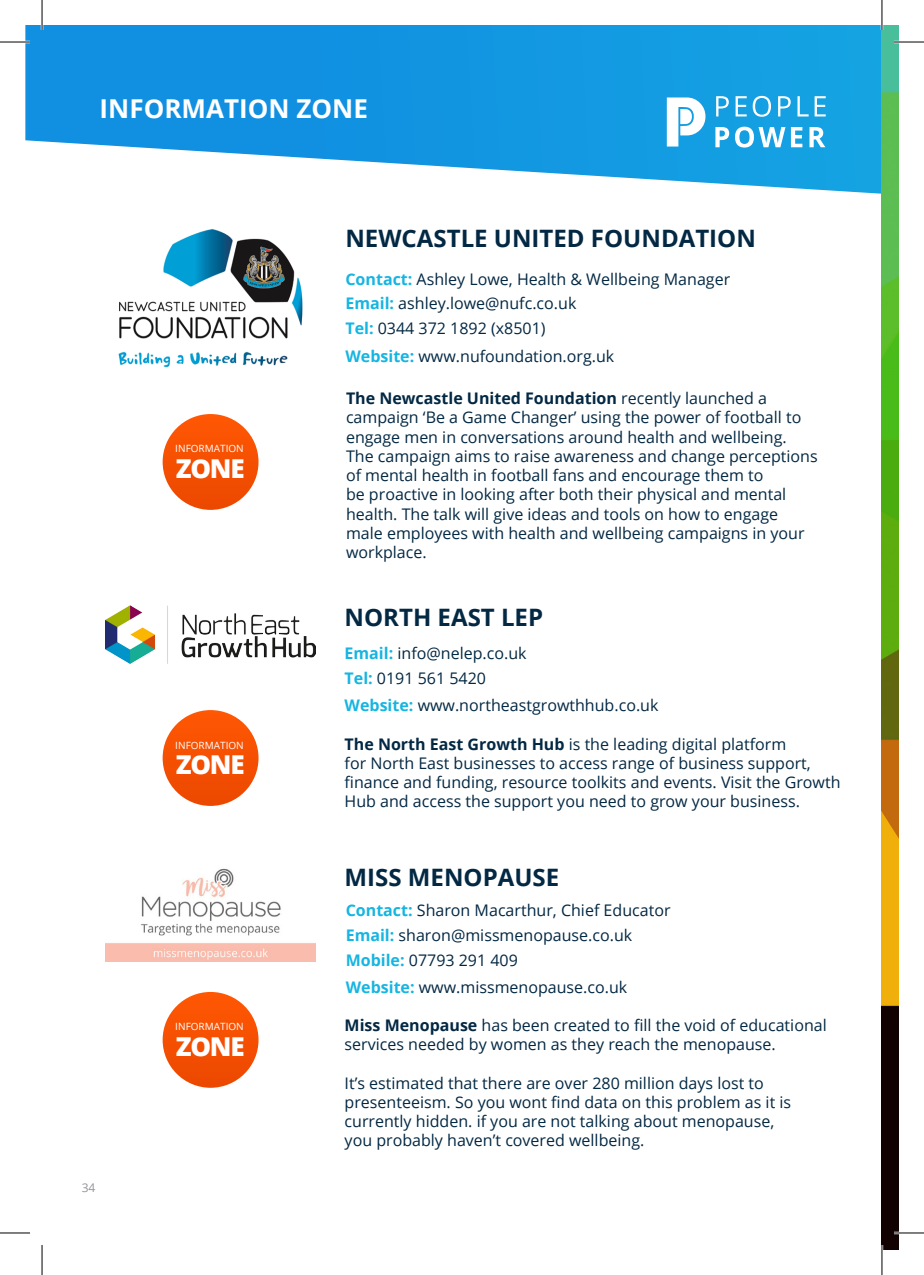
<style>
.page{position:relative;width:924px;height:1275px;background:#fff}
.page>*{position:absolute;margin:0;border:0;box-sizing:border-box;transform-origin:0 0}
.t1{font:700 26px "Open Sans";color:#fff}
.t2{font:800 26px "Open Sans";letter-spacing:-.05em;color:#fff}
.t3{font:700 24px "Open Sans";color:#032843}
.t4{font:16px/19.2px "Open Sans";color:#032843}
.t5{font:12px "Open Sans";color:#939598}
.t6{font:10px "Open Sans";color:#fff}
.s1{font-weight:700;color:#16b5e2}
.s2{font-weight:700}
</style>
<div class="page">
<svg style="left:25px;top:25px;width:873px;height:169px"></svg>
<svg style="left:666px;top:97px;width:39px;height:49px"></svg>
<svg style="left:715px;top:127px;width:13px;height:20px"></svg>
<svg style="left:734px;top:127px;width:68px;height:21px"></svg>
<svg style="left:809px;top:127px;width:16px;height:20px"></svg>
<svg style="left:715px;top:96px;width:13px;height:20px"></svg>
<svg style="left:735px;top:96px;width:11px;height:20px"></svg>
<svg style="left:752px;top:96px;width:18px;height:21px"></svg>
<svg style="left:777px;top:96px;width:13px;height:20px"></svg>
<svg style="left:797px;top:96px;width:11px;height:20px"></svg>
<svg style="left:814px;top:96px;width:11px;height:20px"></svg>
<img style="left:118px;top:229px;width:185px;height:139px">
<img style="left:105px;top:605px;width:210px;height:58px">
<img style="left:105px;top:868px;width:210px;height:93px">
<div style="left:162px;top:414px;width:96px;height:96px;background:#f55002;border-radius:48px"></div>
<div style="left:162px;top:710px;width:96px;height:96px;background:#f55002;border-radius:48px"></div>
<div style="left:162px;top:992px;width:96px;height:95px;background:#f55002;border-radius:48px"></div>
<img style="left:881px;top:26px;width:17px;height:1223px">
<hr style="left:0;top:41px;width:30px;height:2px;background:#fff">
<hr style="left:893px;top:41px;width:30px;height:2px;background:#fff">
<hr style="left:893px;top:1231px;width:30px;height:3px;background:#fff">
<hr style="left:41px;top:0;width:2px;height:30px;background:#fff">
<hr style="left:880px;top:0;width:2px;height:30px;background:#fff">
<hr style="left:0;top:42px;width:30px;height:1px;background:#000">
<hr style="left:893px;top:42px;width:30px;height:1px;background:#000">
<hr style="left:0;top:1232px;width:30px;height:1px;background:#000">
<hr style="left:893px;top:1232px;width:30px;height:1px;background:#000">
<hr style="left:42px;top:0;width:1px;height:30px;background:#000">
<hr style="left:42px;top:1245px;width:1px;height:30px;background:#000">
<hr style="left:881px;top:0;width:1px;height:30px;background:#000">
<hr style="left:881px;top:1245px;width:1px;height:30px;background:#000">
<h1 class="t1" style="left:100px;top:90px;width:270px">INFORMATION ZONE</h1>
<h2 class="t3" style="left:345px;top:221px;width:19px">new</h2>
<h2 class="t3" style="left:401px;top:221px;width:355px">CASTLE UNITED FOUNDATION</h2>
<p class="t6" style="left:175px;top:442px;width:70px">INFORMATION</p>
<h1 class="t2" style="left:176px;top:449px;width:70px">ZONE</h1>
<p class="t6" style="left:175px;top:738px;width:70px">INFORMATION</p>
<h1 class="t2" style="left:176px;top:745px;width:70px">ZONE</h1>
<p class="t5" style="left:82px;top:1179px;width:15px">34</p>
<p class="t6" style="left:175px;top:1020px;width:70px">INFORMATION</p>
<h1 class="t2" style="left:176px;top:1026px;width:70px">ZONE</h1>
<p class="t4" style="left:345px;top:266px;width:386px;line-height:24.8px"><span class="s1">Contact:</span> Ashley Lowe, Health &amp; Wellbeing Manager<br><span class="s1">Email:</span> ashley.lowe@nufc.co.uk<br><span class="s1">Tel:</span> 0344 372 1892 (x8501)</p>
<p class="t4" style="left:345px;top:346px;width:270px"><span class="s1">Website:</span> www.nufoundation.org.uk</p>
<p class="t4" style="left:346px;top:388px;width:473px"><span class="s2">The Newcastle United Foundation</span> recently launched a campaign ‘Be a Game Changer’ using the power of football to engage men in conversations around health and wellbeing.<br>The campaign aims to raise awareness and change perceptions of mental health in football fans and encourage them to<br>be proactive in looking after both their physical and mental health. The talk will give ideas and tools on how to engage male employees with health and wellbeing campaigns in your workplace.</p>
<h2 class="t3" style="left:344px;top:600px;width:200px">North East LEP</h2>
<p class="t4" style="left:344px;top:640px;width:183px;line-height:24.8px"><span class="s1">Email:</span> info@nelep.co.uk<br><span class="s1">Tel:</span> 0191 561 5420</p>
<p class="t4" style="left:344px;top:695px;width:315px"><span class="s1">Website:</span> www.northeastgrowthhub.co.uk</p>
<p class="t4" style="left:344px;top:734px;width:497px"><span class="s2">The North East Growth Hub</span> is the leading digital platform<br>for North East businesses to access range of business support, finance and funding, resource toolkits and events. Visit the Growth Hub and access the support you need to grow your business.</p>
<h2 class="t3" style="left:344px;top:860px;width:15px">miss</h2>
<h2 class="t3" style="left:408px;top:860px;width:18px">menopause</h2>
<p class="t4" style="left:345px;top:897px;width:326px;line-height:24.8px"><span class="s1">Contact:</span> Sharon Macarthur, Chief Educator<br><span class="s1">Email:</span> sharon@missmenopause.co.uk<br><span class="s1">Mobile:</span> 07793 291 409</p>
<p class="t4" style="left:345px;top:977px;width:283px"><span class="s1">Website:</span> www.missmenopause.co.uk</p>
<p class="t4" style="left:344px;top:1015px;width:483px"><span class="s2">Miss Menopause</span> has been created to fill the void of educational services needed by women as they reach the menopause.</p>
<p class="t4" style="left:344px;top:1072px;width:448px">It’s estimated that there are over 280 million days lost to presenteeism. So you wont find data on this problem as it is currently hidden. if you are not talking about menopause, you probably haven’t covered wellbeing.</p>
</div>
